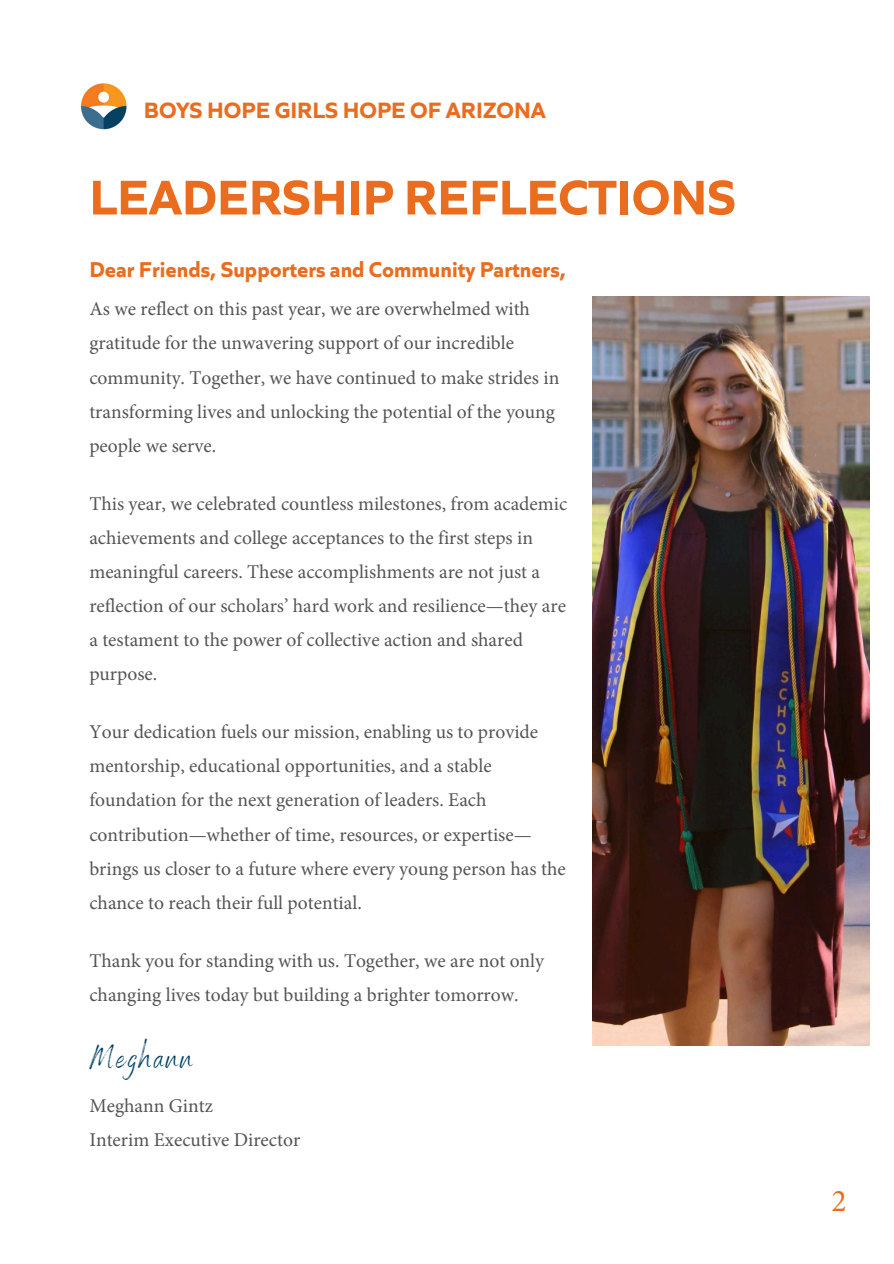
<style>
.page{position:relative;width:894px;height:1264px;background:#fff}
.page>*{position:absolute;margin:0;border:0;box-sizing:border-box;transform-origin:0 0}
.t1{font:700 51px "Quiet Sans";color:#ea6d1f}
.t2{font:33px "Benedict";letter-spacing:.08em;color:#004063}
.t3{font:31.5px "Minion Pro";color:#ea6d1f}
.t4{font:700 23.25px "Quiet Sans";color:#ea6d1f}
.t5{font:700 22.5px "Quiet Sans";color:#ea6d1f}
.t6{font:19.5px/34.2px "Minion Pro";color:#545454}
</style>
<div class="page">
<img style="left:81px;top:83px;width:46px;height:47px">
<img style="left:592px;top:296px;width:277px;height:749px">
<p class="t4" style="left:144px;top:96px;width:403px">BOYS HOPE GIRLS HOPE OF ARIZONA</p>
<p class="t1" style="left:89px;top:166px;width:648px">LEADERSHIP REFLECTIONS</p>
<p class="t5" style="left:89px;top:256px;width:478px">Dear Friends, Supporters and Community Partners,</p>
<h1 class="t6" style="left:89px;top:294px;width:471px">As we reflect on this past year, we are overwhelmed with gratitude for the unwavering support of our incredible community. Together, we have continued to make strides in transforming lives and unlocking the potential of the young people we serve.</h1>
<h3 class="t6" style="left:89px;top:488px;width:479px">This year, we celebrated countless milestones, from academic achievements and college acceptances to the first steps in meaningful careers. These accomplishments are not just a reflection of our scholars’ hard work and resilience—they are a testament to the power of collective action and shared purpose.</h3>
<p class="t6" style="left:89px;top:716px;width:478px">Your dedication fuels our mission, enabling us to provide mentorship, educational opportunities, and a stable foundation for the next generation of leaders. Each contribution—whether of time, resources, or expertise— brings us closer to a future where every young person has the chance to reach their full potential.</p>
<p class="t6" style="left:89px;top:945px;width:456px">Thank you for standing with us. Together, we are not only changing lives today but building a brighter tomorrow.</p>
<p class="t2" style="left:89px;top:1036px;width:105px">Meghann</p>
<p class="t6" style="left:89px;top:1090px;width:125px">Meghann Gintz</p>
<p class="t6" style="left:89px;top:1124px;width:212px">Interim Executive Director</p>
<h2 class="t3" style="left:831px;top:1188px;width:17px">2</h2>
</div>
